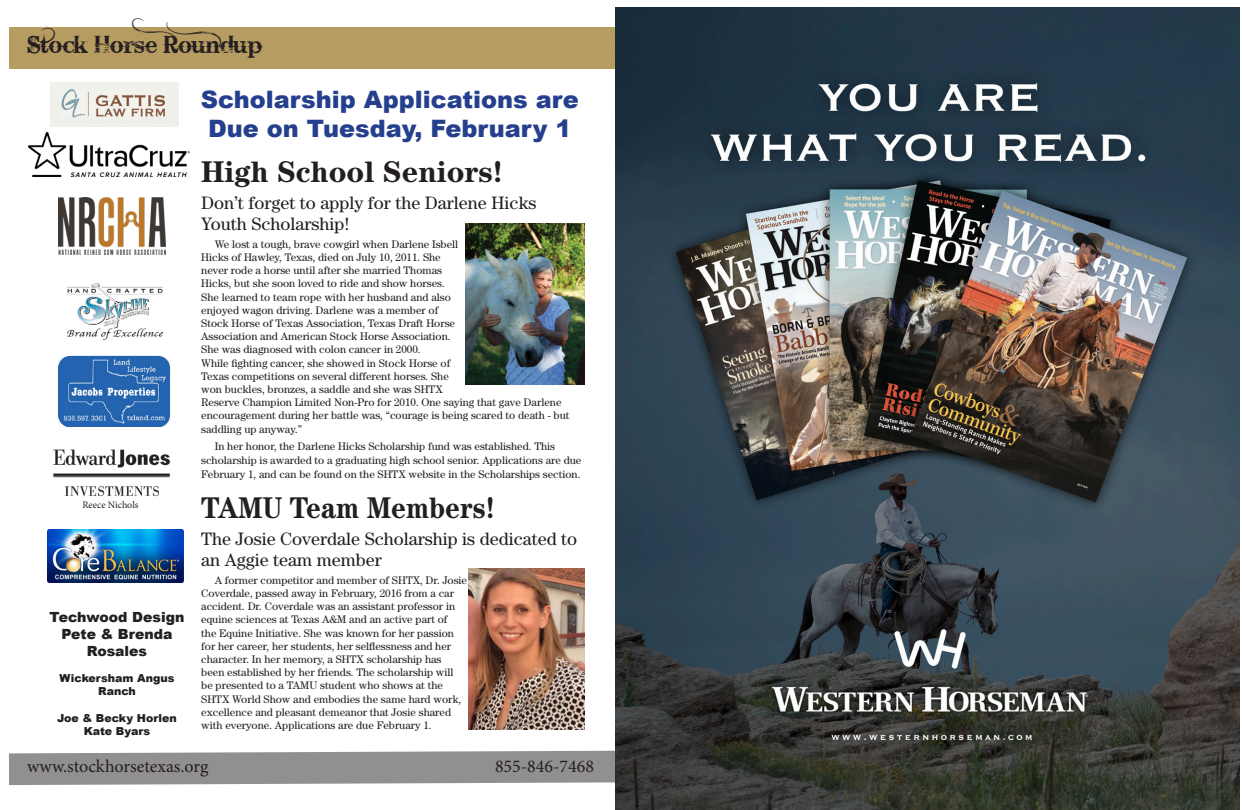
<style>
.page{position:relative;width:1242px;height:810px;background:#fff}
.page>*{position:absolute;margin:0;border:0;box-sizing:border-box;transform-origin:0 0}
.t1{font:700 30px "Century";color:#231f20}
.t2{font:700 30px "Century";color:#231f20;scale:.9 1}
.t3{font:900 24px/28.8px "Arial";color:#253f8e;text-align:center}
.t4{font:24px "Bleeding Cowboys";color:#231f20}
.t5{font:18px/21.6px "Century";color:#231f20}
.t6{font:18px "Minion Pro";color:#231f20}
.t7{font:900 14px/16.8px "Arial";color:#231f20;text-align:center}
.t8{font:11px/13.2px "Century";color:#231f20}
.t9{font:900 11px/13.2px "Arial";color:#231f20;text-align:center}
.t10{font:10px "Minion Pro";color:#231f20}
</style>
<div class="page">
<div style="left:9px;top:27px;width:612px;height:41px;background:#b79c62"></div>
<svg style="left:9px;top:751px;width:606px;height:34px;background:#989696"></svg>
<img style="left:29px;top:132px;width:161px;height:44px">
<img style="left:58px;top:355px;width:113px;height:71px">
<img style="left:47px;top:530px;width:137px;height:53px">
<img style="left:53px;top:449px;width:117px;height:47px">
<img style="left:68px;top:284px;width:95px;height:55px">
<img style="left:615px;top:8px;width:625px;height:802px">
<img style="left:465px;top:224px;width:120px;height:161px">
<img style="left:468px;top:568px;width:117px;height:161px">
<img style="left:50px;top:83px;width:128px;height:44px">
<img style="left:59px;top:198px;width:107px;height:56px">
<h2 class="t4" style="left:27px;top:31px;width:236px">Stock Horse Roundup</h2>
<p class="t10" style="left:82px;top:498px;width:58px">Reece Nichols</p>
<p class="t7" style="left:50px;top:608px;width:136px">Techwood Design</p>
<p class="t7" style="left:61px;top:625px;width:113px">Pete &amp; Brenda<br>Rosales</p>
<p class="t9" style="left:60px;top:671px;width:116px">Wickersham Angus<br>Ranch</p>
<p class="t9" style="left:57px;top:711px;width:121px">Joe &amp; Becky Horlen</p>
<p class="t9" style="left:84px;top:724px;width:68px">Kate Byars</p>
<p class="t3" style="left:201px;top:85px;width:379px">Scholarship Applications are<br>Due on Tuesday, February 1</p>
<p class="t1" style="left:201px;top:154px;width:303px">High School Seniors!</p>
<p class="t5" style="left:201px;top:191px;width:337px">Don’t forget to apply for the Darlene Hicks<br>Youth Scholarship!</p>
<p class="t8" style="left:201px;top:237px;width:370px;text-indent:14px">We lost a tough, brave cowgirl when Darlene Isbell<br>Hicks of Hawley, Texas, died on July 10, 2011. She<br>never rode a horse until after she married Thomas<br>Hicks, but she soon loved to ride and show horses.<br>She learned to team rope with her husband and also<br>enjoyed wagon driving. Darlene was a member of<br>Stock Horse of Texas Association, Texas Draft Horse<br>Association and American Stock Horse Association.<br>She was diagnosed with colon cancer in 2000.<br>While fighting cancer, she showed in Stock Horse of<br>Texas competitions on several different horses. She<br>won buckles, bronzes, a saddle and she was SHTX<br>Reserve Champion Limited Non-Pro for 2010. One saying that gave Darlene encouragement during her battle was, “courage is being scared to death - but saddling up anyway.”</p>
<p class="t8" style="left:201px;top:440px;width:382px;text-indent:14px">In her honor, the Darlene Hicks Scholarship fund was established. This scholarship is awarded to a graduating high school senior. Applications are due</p>
<p class="t8" style="left:201px;top:467px;width:381px">February 1, and can be found on the SHTX website in the Scholarships section.</p>
<p class="t2" style="left:201px;top:490px;width:328px">TAMU Team Members!</p>
<p class="t5" style="left:201px;top:527px;width:378px">The Josie Coverdale Scholarship is dedicated to an Aggie team member</p>
<p class="t8" style="left:201px;top:573px;width:267px;text-indent:14px">A former competitor and member of SHTX, Dr. Josie Coverdale, passed away in February, 2016 from a car accident. Dr. Coverdale was an assistant professor in equine sciences at Texas A&amp;M and an active part of<br>the Equine Initiative. She was known for her passion for her career, her students, her selflessness and her character. In her memory, a SHTX scholarship has been established by her friends. The scholarship will be presented to a TAMU student who shows at the SHTX World Show and embodies the same hard work, excellence and pleasant demeanor that Josie shared with everyone. Applications are due February 1.</p>
<h3 class="t6" style="left:27px;top:755px;width:183px">www.stockhorsetexas.org</h3>
<h3 class="t6" style="left:495px;top:755px;width:101px">855-846-7468</h3>
</div>
